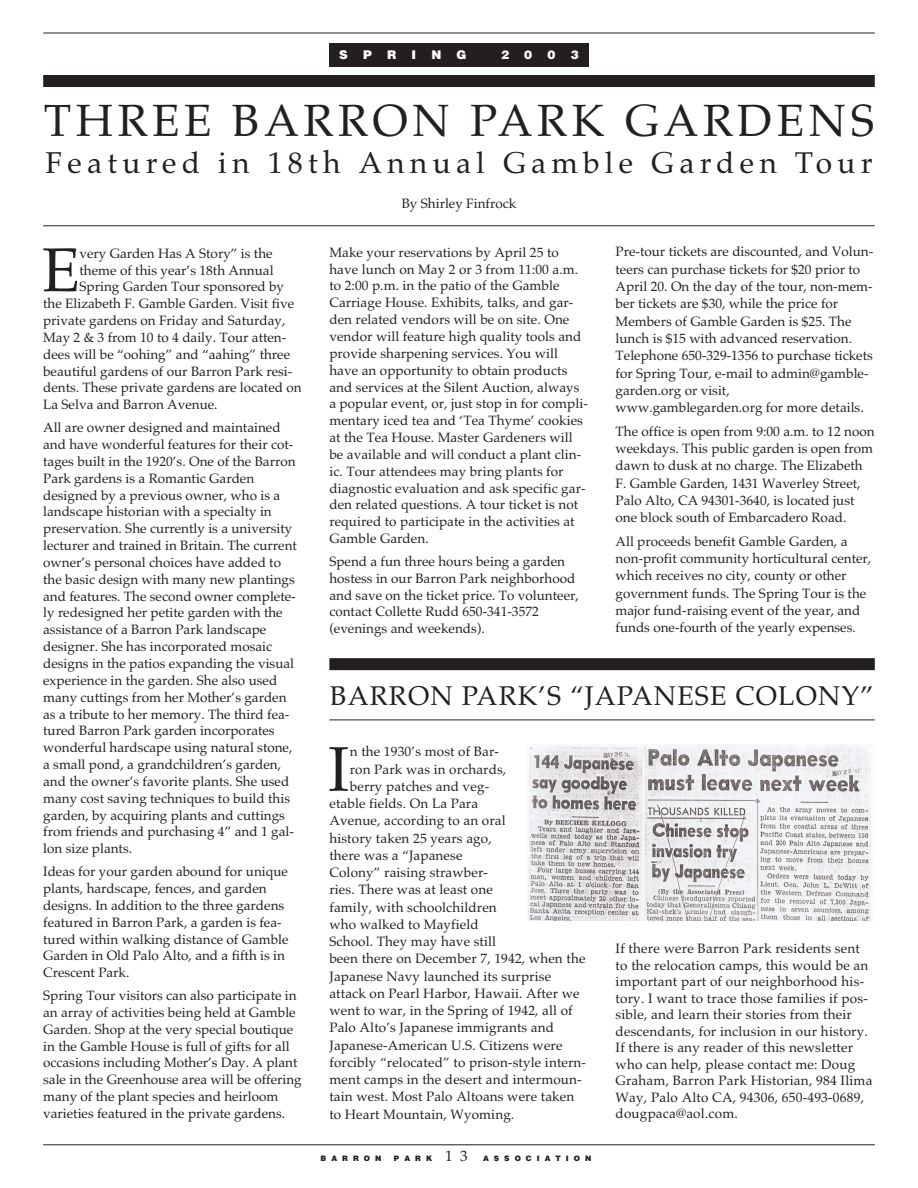
<style>
.page{position:relative;width:918px;height:1188px;background:#fff}
.page>*{position:absolute;margin:0;border:0;box-sizing:border-box;transform-origin:0 0}
.t1{font:63.15px "Palatino";color:#231f20}
.t2{font:61.95px "Palatino";color:#231f20}
.t3{font:45px "Palatino";letter-spacing:.1em;color:#231f20}
.t4{font:30px "Palatino";letter-spacing:.175em;color:#231f20}
.t5{font:27px "Palatino";letter-spacing:.04em;color:#231f20}
.t6{font:13.5px/16.8px "Palatino";color:#231f20}
.t7{font:900 12px "Helvetica";color:#fff}
.t8{font:900 7.5px "Helvetica";letter-spacing:.665em;color:#231f20}
.s1{font-family:"Palatino";font-weight:400;font-size:15px}
</style>
<div class="page">
<hr style="left:43px;top:33px;width:832px;height:1px;background:#231f20">
<hr style="left:43px;top:1145px;width:832px;height:1px;background:#231f20">
<div style="left:329px;top:43px;width:260px;height:24px;background:#231f20"></div>
<img style="left:528px;top:744px;width:343px;height:177px">
<div style="left:43px;top:75px;width:832px;height:12px;background:#231f20"></div>
<div style="left:329px;top:658px;width:546px;height:12px;background:#231f20"></div>
<hr style="left:43px;top:225px;width:832px;height:1px;background:#231f20">
<hr style="left:329px;top:720px;width:546px;height:1px;background:#231f20">
<p class="t7" style="left:339px;top:47px;width:10px">S</p>
<p class="t7" style="left:363px;top:47px;width:10px">P</p>
<p class="t7" style="left:387px;top:47px;width:11px">R</p>
<p class="t7" style="left:412px;top:47px;width:6px">I</p>
<p class="t7" style="left:431px;top:47px;width:11px">N</p>
<p class="t7" style="left:457px;top:47px;width:11px">G</p>
<p class="t7" style="left:501px;top:47px;width:10px">2</p>
<p class="t7" style="left:524px;top:47px;width:10px">0</p>
<p class="t7" style="left:547px;top:47px;width:10px">0</p>
<p class="t7" style="left:571px;top:47px;width:10px">3</p>
<h3 class="t3" style="left:44px;top:94px;width:832px">THREE BARRON PARK GARDENS</h3>
<h3 class="t4" style="left:46px;top:145px;width:829px">Featured in 18th Annual Gamble Garden Tour</h3>
<p class="t6" style="left:402px;top:195px;width:116px">By Shirley Finfrock</p>
<h2 class="t2" style="left:42px;top:234px;width:39px">E</h2>
<p class="t6" style="left:80px;top:245px;width:195px">very Garden Has A Story” is the</p>
<p class="t6" style="left:80px;top:261px;width:196px">theme of this year’s 18th Annual</p>
<p class="t6" style="left:80px;top:278px;width:206px">Spring Garden Tour sponsored by</p>
<p class="t6" style="left:43px;top:295px;width:253px">the Elizabeth F. Gamble Garden. Visit five</p>
<p class="t6" style="left:43px;top:312px;width:244px">private gardens on Friday and Saturday,</p>
<p class="t6" style="left:43px;top:329px;width:245px">May 2 &amp; 3 from 10 to 4 daily. Tour atten-</p>
<p class="t6" style="left:43px;top:346px;width:248px">dees will be “oohing” and “aahing” three</p>
<p class="t6" style="left:43px;top:363px;width:251px">beautiful gardens of our Barron Park resi-</p>
<p class="t6" style="left:43px;top:379px;width:260px">dents. These private gardens are located on</p>
<p class="t6" style="left:43px;top:396px;width:176px">La Selva and Barron Avenue.</p>
<p class="t6" style="left:43px;top:419px;width:255px">All are owner designed and maintained and have wonderful features for their cot&shy;tages built in the 1920’s. One of the Barron Park gardens is a Romantic Garden designed by a previous owner, who is a landscape historian with a specialty in preservation. She currently is a university lecturer and trained in Britain. The current owner’s personal choices have added to the basic design with many new plantings and features. The second owner complete&shy;ly redesigned her petite garden with the assistance of a Barron Park landscape designer. She has incorporated mosaic designs in the patios expanding the visual experience in the garden. She also used many cuttings from her Mother’s garden as a tribute to her memory. The third fea&shy;tured Barron Park garden incorporates wonderful hardscape using natural stone, a small pond, a grandchildren’s garden, and the owner’s favorite plants. She used many cost saving techniques to build this garden, by acquiring plants and cuttings from friends and purchasing 4” and 1 gal&shy;lon size plants.</p>
<p class="t6" style="left:43px;top:863px;width:247px">Ideas for your garden abound for unique plants, hardscape, fences, and garden designs. In addition to the three gardens featured in Barron Park, a garden is fea&shy;tured within walking distance of Gamble Garden in Old Palo Alto, and a fifth is in Crescent Park.</p>
<p class="t6" style="left:43px;top:987px;width:260px">Spring Tour visitors can also participate in an array of activities being held at Gamble Garden. Shop at the very special boutique in the Gamble House is full of gifts for all occasions including Mother’s Day. A plant sale in the Greenhouse area will be offering many of the plant species and heirloom varieties featured in the private gardens.</p>
<p class="t6" style="left:329px;top:244px;width:260px">Make your reservations by April 25 to have lunch on May 2 or 3 from 11:00 a.m. to 2:00 p.m. in the patio of the Gamble Carriage House. Exhibits, talks, and gar&shy;den related vendors will be on site. One vendor will feature high quality tools and provide sharpening services. You will have an opportunity to obtain products and services at the Silent Auction, always a popular event, or, just stop in for compli&shy;mentary iced tea and ‘Tea Thyme’ cookies at the Tea House. Master Gardeners will be available and will conduct a plant clin&shy;ic. Tour attendees may bring plants for diagnostic evaluation and ask specific gar&shy;den related questions. A tour ticket is not required to participate in the activities at Gamble Garden.</p>
<p class="t6" style="left:329px;top:553px;width:251px">Spend a fun three hours being a garden hostess in our Barron Park neighborhood and save on the ticket price. To volunteer, contact Collette Rudd 650-341-3572 (evenings and weekends).</p>
<p class="t6" style="left:616px;top:243px;width:259px;line-height:17.2px">Pre-tour tickets are discounted, and Volun&shy;teers can purchase tickets for $20 prior to April 20. On the day of the tour, non-mem&shy;ber tickets are $30, while the price for Members of Gamble Garden is $25. The lunch is $15 with advanced reservation.<br>Telephone 650-329-1356 to purchase tickets for Spring Tour, e-mail to admin@gamble&shy;garden.org or visit, www.gamblegarden.org for more details.</p>
<p class="t6" style="left:616px;top:422px;width:261px;line-height:17.2px">The office is open from 9:00 a.m. to 12 noon weekdays. This public garden is open from dawn to dusk at no charge. The Elizabeth F. Gamble Garden, 1431 Waverley Street, Palo Alto, CA 94301-3640, is located just one block south of Embarcadero Road.</p>
<p class="t6" style="left:616px;top:532px;width:257px;line-height:17.2px">All proceeds benefit Gamble Garden, a non-profit community horticultural center, which receives no city, county or other government funds. The Spring Tour is the major fund-raising event of the year, and funds one-fourth of the yearly expenses.</p>
<h3 class="t5" style="left:330px;top:680px;width:545px">BARRON PARK’S “JAPANESE COLONY”</h3>
<h1 class="t1" style="left:328px;top:732px;width:23px">I</h1>
<p class="t6" style="left:350px;top:743px;width:151px">n the 1930’s most of Bar-</p>
<p class="t6" style="left:350px;top:761px;width:158px">ron Park was in orchards,</p>
<p class="t6" style="left:350px;top:778px;width:141px">berry patches and veg-</p>
<p class="t6" style="left:329px;top:795px;width:150px">etable fields. On La Para</p>
<p class="t6" style="left:329px;top:812px;width:178px">Avenue, according to an oral</p>
<p class="t6" style="left:329px;top:830px;width:164px">history taken 25 years ago,</p>
<p class="t6" style="left:329px;top:847px;width:135px">there was a “Japanese</p>
<p class="t6" style="left:329px;top:864px;width:160px">Colony” raising strawber-</p>
<p class="t6" style="left:329px;top:881px;width:165px">ries. There was at least one</p>
<p class="t6" style="left:329px;top:899px;width:169px">family, with schoolchildren</p>
<p class="t6" style="left:329px;top:916px;width:151px">who walked to Mayfield</p>
<p class="t6" style="left:329px;top:933px;width:168px">School. They may have still</p>
<p class="t6" style="left:329px;top:950px;width:258px">been there on December 7, 1942, when the</p>
<p class="t6" style="left:329px;top:968px;width:223px">Japanese Navy launched its surprise</p>
<p class="t6" style="left:329px;top:985px;width:252px">attack on Pearl Harbor, Hawaii. After we</p>
<p class="t6" style="left:329px;top:1002px;width:245px">went to war, in the Spring of 1942, all of</p>
<p class="t6" style="left:329px;top:1019px;width:226px">Palo Alto’s Japanese immigrants and</p>
<p class="t6" style="left:329px;top:1037px;width:235px">Japanese-American U.S. Citizens were</p>
<p class="t6" style="left:329px;top:1054px;width:258px">forcibly “relocated” to prison-style intern-</p>
<p class="t6" style="left:329px;top:1071px;width:254px">ment camps in the desert and intermoun-</p>
<p class="t6" style="left:329px;top:1088px;width:247px">tain west. Most Palo Altoans were taken</p>
<p class="t6" style="left:329px;top:1106px;width:186px">to Heart Mountain, Wyoming.</p>
<p class="t8" style="left:321px;top:1155px;width:62px">BARRON</p>
<p class="t8" style="left:394px;top:1155px;width:199px">PARK <span class="s1">13</span> ASSOCIATION</p>
<p class="t6" style="left:616px;top:940px;width:258px">If there were Barron Park residents sent to the relocation camps, this would be an important part of our neighborhood his&shy;tory. I want to trace those families if pos&shy;sible, and learn their stories from their descendants, for inclusion in our history.<br>If there is any reader of this newsletter who can help, please contact me: Doug Graham, Barron Park Historian, 984 Ilima Way, Palo Alto CA, 94306, 650-493-0689, dougpaca@aol.com.</p>
</div>
